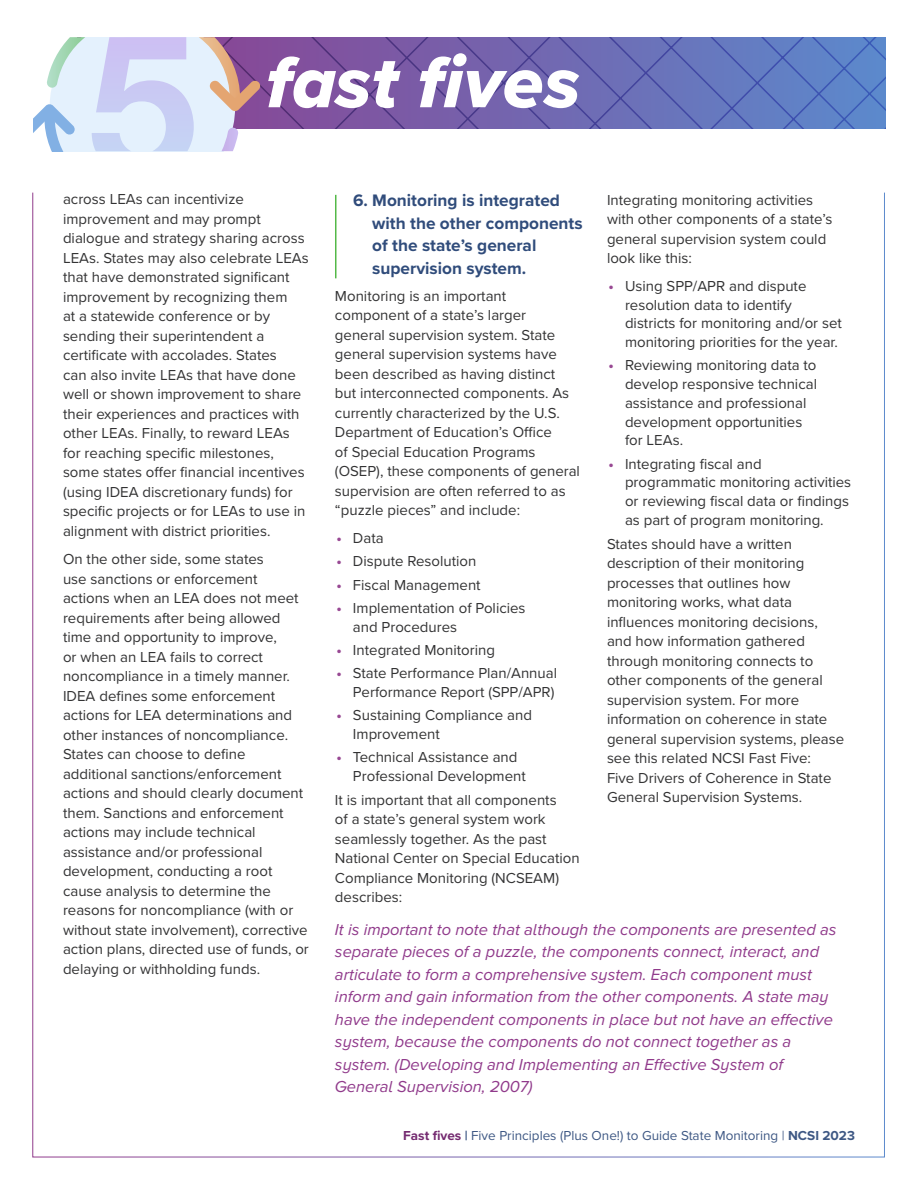
<style>
.page{position:relative;width:918px;height:1188px;background:#fff}
.page>*{position:absolute;margin:0;border:0;box-sizing:border-box;transform-origin:0 0}
.t1{font:75px "Proxima Nova Extrabld It";color:#fff}
.t2{font:700 17.25px/22.5px "Proxima Nova";color:#304c7b}
.t3{font:italic 16.5px/22.5px "Proxima Nova A";color:#903a8b}
.t4{font:15px/19.5px "Proxima Nova";color:#333334}
.t5{font:13.5px "Proxima Nova";color:#3e5884}
.s1{font-weight:700;color:#984893}
.s2{font-weight:700;color:#742a70}
.s3{font-weight:700}
</style>
<div class="page">
<svg style="left:261px;top:38px;width:624px;height:90px;background:#6d68b1"></svg>
<svg style="left:33px;top:37px;width:228px;height:114px;background:#d3d4e9"></svg>
<hr style="left:335px;top:195px;width:1px;height:83px;background:#54b948">
<h1 class="t1" style="left:266px;top:26px;width:316px">fast fives</h1>
<p class="t4" style="left:63px;top:189px;width:247px">across LEAs can incentivize improvement and may prompt dialogue and strategy sharing across LEAs. States may also celebrate LEAs that have demonstrated significant improvement by recognizing them<br>at a statewide conference or by sending their superintendent a certificate with accolades. States<br>can also invite LEAs that have done well or shown improvement to share their experiences and practices with other LEAs. Finally, to reward LEAs for reaching specific milestones, some states offer financial incentives (using IDEA discretionary funds) for specific projects or for LEAs to use in alignment with district priorities.</p>
<p class="t4" style="left:63px;top:549px;width:247px">On the other side, some states<br>use sanctions or enforcement<br>actions when an LEA does not meet requirements after being allowed time and opportunity to improve,<br>or when an LEA fails to correct noncompliance in a timely manner.<br>IDEA defines some enforcement actions for LEA determinations and other instances of noncompliance.<br>States can choose to define additional sanctions/enforcement actions and should clearly document them. Sanctions and enforcement actions may include technical assistance and/or professional development, conducting a root cause analysis to determine the reasons for noncompliance (with or without state involvement), corrective action plans, directed use of funds, or delaying or withholding funds.</p>
<h2 class="t2" style="left:372px;top:189px;width:212px;text-indent:-19px">6. Monitoring is integrated with the other components of the state’s general supervision system.</h2>
<p class="t4" style="left:335px;top:285px;width:247px">Monitoring is an important component of a state’s larger<br>general supervision system. State general supervision systems have been described as having distinct but interconnected components. As currently characterized by the U.S.<br>Department of Education’s Office<br>of Special Education Programs (OSEP), these components of general supervision are often referred to as “puzzle pieces” and include:</p>
<p class="t4" style="left:336px;top:528px;width:49px"><span class="s1">•</span> Data</p>
<p class="t4" style="left:336px;top:551px;width:141px"><span class="s1">•</span> Dispute Resolution</p>
<p class="t4" style="left:336px;top:574px;width:146px"><span class="s1">•</span> Fiscal Management</p>
<p class="t4" style="left:353px;top:598px;width:174px;line-height:18.8px;text-indent:-16px"><span class="s1">•</span> Implementation of Policies and Procedures</p>
<p class="t4" style="left:336px;top:639px;width:160px"><span class="s1">•</span> Integrated Monitoring</p>
<p class="t4" style="left:336px;top:663px;width:222px;line-height:18.8px;text-align:right"><span class="s1">•</span> State Performance Plan/Annual<br>Performance Report (SPP/APR)</p>
<p class="t4" style="left:353px;top:705px;width:181px;line-height:18.8px;text-indent:-16px"><span class="s1">•</span> Sustaining Compliance and<br>Improvement</p>
<p class="t4" style="left:353px;top:747px;width:174px;line-height:18.8px;text-indent:-16px"><span class="s1">•</span> Technical Assistance and<br>Professional Development</p>
<p class="t4" style="left:335px;top:789px;width:246px">It is important that all components<br>of a state’s general system work seamlessly together. As the past<br>National Center on Special Education<br>Compliance Monitoring (NCSEAM) describes:</p>
<p class="t4" style="left:607px;top:189px;width:227px">Integrating monitoring activities with other components of a state’s general supervision system could look like this:</p>
<p class="t4" style="left:625px;top:276px;width:218px;line-height:18.8px;text-indent:-16px"><span class="s1">•</span> Using SPP/APR and dispute resolution data to identify districts for monitoring and/or set monitoring priorities for the year.</p>
<p class="t4" style="left:625px;top:355px;width:194px;line-height:18.8px;text-indent:-16px"><span class="s1">•</span> Reviewing monitoring data to develop responsive technical assistance and professional development opportunities for LEAs.</p>
<p class="t4" style="left:625px;top:454px;width:228px;line-height:18.8px;text-indent:-16px"><span class="s1">•</span> Integrating fiscal and programmatic monitoring activities or reviewing fiscal data or findings as part of program monitoring.</p>
<p class="t4" style="left:607px;top:533px;width:239px">States should have a written description of their monitoring processes that outlines how monitoring works, what data influences monitoring decisions, and how information gathered through monitoring connects to other components of the general supervision system. For more information on coherence in state general supervision systems, please see this related NCSI Fast Five:<br>Five Drivers of Coherence in State<br>General Supervision Systems.</p>
<p class="t3" style="left:335px;top:918px;width:503px">It is important to note that although the components are presented as separate pieces of a puzzle, the components connect, interact, and articulate to form a comprehensive system. Each component must inform and gain information from the other components. A state may have the independent components in place but not have an effective system, because the components do not connect together as a system. (Developing and Implementing an Effective System of General Supervision, 2007)</p>
<p class="t5" style="left:403px;top:1126px;width:453px"><span class="s2">Fast fives</span> <span class="s3">|</span> Five Principles (Plus One!) to Guide State Monitoring | <span class="s3">NCSI 2023</span></p>
</div>
